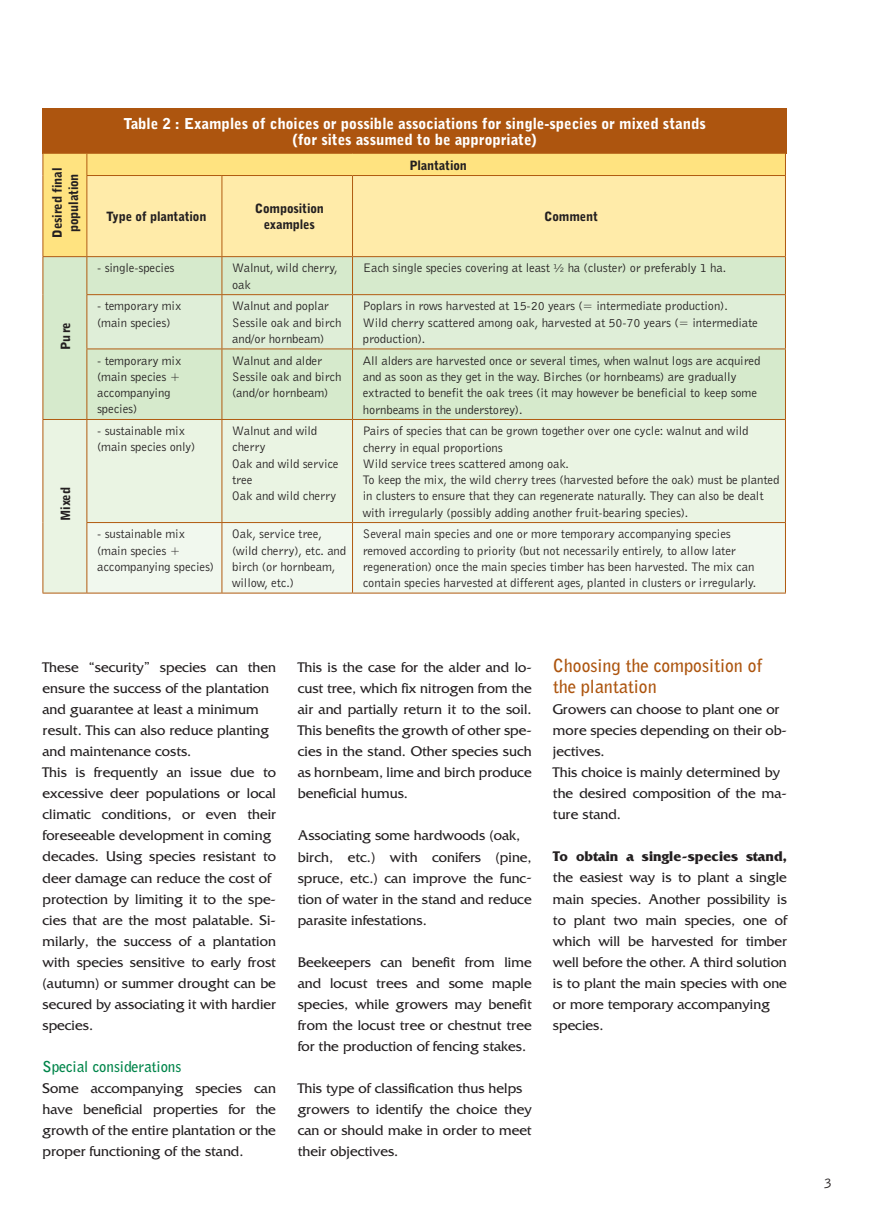
<style>
.page{position:relative;width:872px;height:1221px;background:#fff}
.page>*{position:absolute;margin:0;border:0;box-sizing:border-box;transform-origin:0 0}
.t1{font:700 18px/21px "Bell Gothic BT";color:#ad550f}
.t2{font:900 15px/16.5px "Bell Gothic BT";color:#fff;text-align:center}
.t3{font:700 15px "Bell Gothic BT";color:#00854a}
.t4{font:15px "Bell Gothic BT";color:#231f20}
.t5{font:14.7px/21px "Friz Quadrata";color:#231f20}
.t6{font:700 14.7px "Friz Quadrata";color:#231f20}
.t7{font:12.75px/16.2px "Bell Gothic BT";letter-spacing:-.01em;color:#231f20}
.t8{font:900 12.75px/16.2px "Bell Gothic BT";letter-spacing:-.01em;color:#231f20;text-align:center}
</style>
<div class="page">
<div style="left:43px;top:108px;width:744px;height:46px;background:#ad550f"></div>
<div style="left:44px;top:154px;width:741px;height:102px;background:#ffe380"></div>
<div style="left:87px;top:176px;width:698px;height:80px;background:#ffeba9"></div>
<div style="left:44px;top:257px;width:741px;height:162px;background:#d6eacc"></div>
<div style="left:87px;top:295px;width:698px;height:53px;background:#dfeed8"></div>
<div style="left:44px;top:420px;width:741px;height:172px;background:#eaf4e3"></div>
<div style="left:87px;top:523px;width:698px;height:69px;background:#f1f8ee"></div>
<hr style="left:43px;top:153px;width:44px;height:1px;background:#b15b10">
<svg style="left:43px;top:154px;width:1px;height:21px"></svg>
<hr style="left:43px;top:175px;width:1px;height:81px;background:#b15b10">
<hr style="left:87px;top:153px;width:135px;height:1px;background:#b15b10">
<svg style="left:86px;top:154px;width:1px;height:21px"></svg>
<hr style="left:222px;top:153px;width:130px;height:1px;background:#b15b10">
<hr style="left:352px;top:153px;width:434px;height:1px;background:#b15b10">
<svg style="left:785px;top:154px;width:1px;height:21px"></svg>
<hr style="left:86px;top:175px;width:136px;height:1px;background:#b15b10">
<hr style="left:86px;top:176px;width:1px;height:80px;background:#b15b10">
<hr style="left:222px;top:175px;width:130px;height:1px;background:#b15b10">
<hr style="left:221px;top:176px;width:1px;height:80px;background:#b15b10">
<hr style="left:352px;top:175px;width:434px;height:1px;background:#b15b10">
<hr style="left:352px;top:176px;width:1px;height:80px;background:#b15b10">
<hr style="left:785px;top:176px;width:1px;height:80px;background:#b15b10">
<hr style="left:43px;top:256px;width:44px;height:1px;background:#b15b10">
<hr style="left:43px;top:257px;width:1px;height:37px;background:#b15b10">
<hr style="left:43px;top:294px;width:1px;height:55px;background:#b15b10">
<hr style="left:43px;top:349px;width:1px;height:70px;background:#b15b10">
<hr style="left:87px;top:256px;width:135px;height:1px;background:#b15b10">
<hr style="left:86px;top:257px;width:1px;height:37px;background:#b15b10">
<hr style="left:222px;top:256px;width:130px;height:1px;background:#b15b10">
<hr style="left:221px;top:257px;width:1px;height:37px;background:#b15b10">
<hr style="left:352px;top:256px;width:434px;height:1px;background:#b15b10">
<hr style="left:352px;top:257px;width:1px;height:37px;background:#b15b10">
<hr style="left:785px;top:257px;width:1px;height:37px;background:#b15b10">
<hr style="left:86px;top:294px;width:136px;height:1px;background:#b15b10">
<hr style="left:86px;top:295px;width:1px;height:53px;background:#b15b10">
<hr style="left:222px;top:294px;width:130px;height:1px;background:#b15b10">
<hr style="left:221px;top:295px;width:1px;height:53px;background:#b15b10">
<hr style="left:352px;top:294px;width:434px;height:1px;background:#b15b10">
<hr style="left:352px;top:295px;width:1px;height:53px;background:#b15b10">
<hr style="left:785px;top:295px;width:1px;height:53px;background:#b15b10">
<hr style="left:86px;top:348px;width:136px;height:1px;background:#b15b10">
<hr style="left:86px;top:349px;width:1px;height:70px;background:#b15b10">
<hr style="left:222px;top:348px;width:130px;height:1px;background:#b15b10">
<hr style="left:221px;top:349px;width:1px;height:70px;background:#b15b10">
<hr style="left:352px;top:348px;width:434px;height:1px;background:#b15b10">
<hr style="left:352px;top:349px;width:1px;height:70px;background:#b15b10">
<hr style="left:785px;top:349px;width:1px;height:70px;background:#b15b10">
<hr style="left:43px;top:419px;width:44px;height:1px;background:#b15b10">
<hr style="left:43px;top:420px;width:1px;height:102px;background:#b15b10">
<hr style="left:43px;top:522px;width:1px;height:70px;background:#b15b10">
<hr style="left:43px;top:592px;width:44px;height:1px;background:#b15b10">
<hr style="left:87px;top:419px;width:135px;height:1px;background:#b15b10">
<hr style="left:86px;top:420px;width:1px;height:102px;background:#b15b10">
<hr style="left:222px;top:419px;width:130px;height:1px;background:#b15b10">
<hr style="left:221px;top:420px;width:1px;height:102px;background:#b15b10">
<hr style="left:352px;top:419px;width:434px;height:1px;background:#b15b10">
<hr style="left:352px;top:420px;width:1px;height:102px;background:#b15b10">
<hr style="left:785px;top:420px;width:1px;height:102px;background:#b15b10">
<hr style="left:86px;top:522px;width:136px;height:1px;background:#b15b10">
<hr style="left:86px;top:523px;width:1px;height:69px;background:#b15b10">
<hr style="left:222px;top:522px;width:130px;height:1px;background:#b15b10">
<hr style="left:221px;top:523px;width:1px;height:69px;background:#b15b10">
<hr style="left:352px;top:522px;width:434px;height:1px;background:#b15b10">
<hr style="left:352px;top:523px;width:1px;height:69px;background:#b15b10">
<hr style="left:785px;top:523px;width:1px;height:69px;background:#b15b10">
<hr style="left:87px;top:592px;width:135px;height:1px;background:#b15b10">
<hr style="left:222px;top:592px;width:130px;height:1px;background:#b15b10">
<hr style="left:352px;top:592px;width:434px;height:1px;background:#b15b10">
<p class="t8" style="left:49px;top:238px;width:71px;rotate:-90deg">Desired final population</p>
<p class="t8" style="left:57px;top:349px;width:29px;rotate:-90deg">Pure</p>
<p class="t8" style="left:57px;top:521px;width:35px;rotate:-90deg">Mixed</p>
<p class="t2" style="left:124px;top:115px;width:583px">Table 2 : Examples of choices or possible associations for single-species or mixed stands (for sites assumed to be appropriate)</p>
<p class="t8" style="left:409px;top:157px;width:59px">Plantation</p>
<p class="t8" style="left:107px;top:208px;width:101px">Type of plantation</p>
<p class="t8" style="left:255px;top:200px;width:71px">Composition examples</p>
<p class="t8" style="left:544px;top:208px;width:55px">Comment</p>
<p class="t7" style="left:97px;top:260px;width:79px">- single-species</p>
<p class="t7" style="left:232px;top:260px;width:107px">Walnut, wild cherry, oak</p>
<p class="t7" style="left:363px;top:260px;width:365px">Each single species covering at least ½ ha (cluster) or preferably 1 ha.</p>
<p class="t7" style="left:97px;top:298px;width:86px">- temporary mix (main species)</p>
<p class="t7" style="left:232px;top:298px;width:111px">Walnut and poplar<br>Sessile oak and birch and/or hornbeam)</p>
<p class="t7" style="left:363px;top:298px;width:396px">Poplars in rows harvested at 15-20 years (= intermediate production).<br>Wild cherry scattered among oak, harvested at 50-70 years (= intermediate production).</p>
<p class="t7" style="left:97px;top:352px;width:86px">- temporary mix (main species + accompanying species)</p>
<p class="t7" style="left:232px;top:352px;width:111px">Walnut and alder<br>Sessile oak and birch (and/or hornbeam)</p>
<p class="t7" style="left:363px;top:352px;width:399px">All alders are harvested once or several times, when walnut logs are acquired and as soon as they get in the way. Birches (or hornbeams) are gradually extracted to benefit the oak trees (it may however be beneficial to keep some hornbeams in the understorey).</p>
<p class="t7" style="left:97px;top:422px;width:100px">- sustainable mix (main species only)</p>
<p class="t7" style="left:232px;top:422px;width:108px">Walnut and wild cherry<br>Oak and wild service tree<br>Oak and wild cherry</p>
<p class="t7" style="left:363px;top:422px;width:418px">Pairs of species that can be grown together over one cycle: walnut and wild cherry in equal proportions<br>Wild service trees scattered among oak.<br>To keep the mix, the wild cherry trees (harvested before the oak) must be planted in clusters to ensure that they can regenerate naturally. They can also be dealt with irregularly (possibly adding another fruit-bearing species).</p>
<p class="t7" style="left:97px;top:525px;width:118px">- sustainable mix (main species + accompanying species)</p>
<p class="t7" style="left:232px;top:525px;width:116px">Oak, service tree, (wild cherry), etc. and birch (or hornbeam, willow, etc.)</p>
<p class="t7" style="left:363px;top:525px;width:395px">Several main species and one or more temporary accompanying species removed according to priority (but not necessarily entirely, to allow later regeneration) once the main species timber has been harvested. The mix can contain species harvested at different ages, planted in clusters or irregularly.</p>
<p class="t5" style="left:43px;top:657px;width:235px">These “security” species can then ensure the success of the plantation and guarantee at least a minimum result. This can also reduce planting and maintenance costs.<br>This is frequently an issue due to excessive deer populations or local climatic conditions, or even their foreseeable development in coming decades. Using species resistant to deer damage can reduce the cost of protection by limiting it to the spe&shy;cies that are the most palatable. Si&shy;milarly, the success of a plantation with species sensitive to early frost (autumn) or summer drought can be secured by associating it with hardier species.</p>
<p class="t3" style="left:43px;top:1056px;width:140px">Special considerations</p>
<p class="t5" style="left:43px;top:1077px;width:235px;text-align:justify">Some accompanying species can have beneficial properties for the growth of the entire plantation or the proper functioning of the stand.</p>
<p class="t5" style="left:298px;top:657px;width:235px;text-align:justify">This is the case for the alder and lo&shy;cust tree, which fix nitrogen from the air and partially return it to the soil.<br>This benefits the growth of other spe&shy;cies in the stand. Other species such as hornbeam, lime and birch produce beneficial humus.</p>
<p class="t5" style="left:298px;top:825px;width:235px">Associating some hardwoods (oak, birch, etc.) with conifers (pine, spruce, etc.) can improve the func&shy;tion of water in the stand and reduce parasite infestations.</p>
<p class="t5" style="left:298px;top:951px;width:235px;text-align:justify">Beekeepers can benefit from lime and locust trees and some maple species, while growers may benefit from the locust tree or chestnut tree for the production of fencing stakes.</p>
<p class="t5" style="left:298px;top:1077px;width:235px">This type of classification thus helps growers to identify the choice they can or should make in order to meet their objectives.</p>
<p class="t1" style="left:553px;top:654px;width:211px">Choosing the composition of the plantation</p>
<p class="t5" style="left:553px;top:699px;width:235px">Growers can choose to plant one or more species depending on their ob&shy;jectives.<br>This choice is mainly determined by the desired composition of the ma&shy;ture stand.</p>
<p class="t6" style="left:553px;top:848px;width:235px">To obtain a single-species stand,</p>
<p class="t5" style="left:553px;top:867px;width:235px">the easiest way is to plant a single main species. Another possibility is to plant two main species, one of which will be harvested for timber well before the other. A third solution is to plant the main species with one or more temporary accompanying species.</p>
<p class="t4" style="left:823px;top:1173px;width:10px">3</p>
</div>
